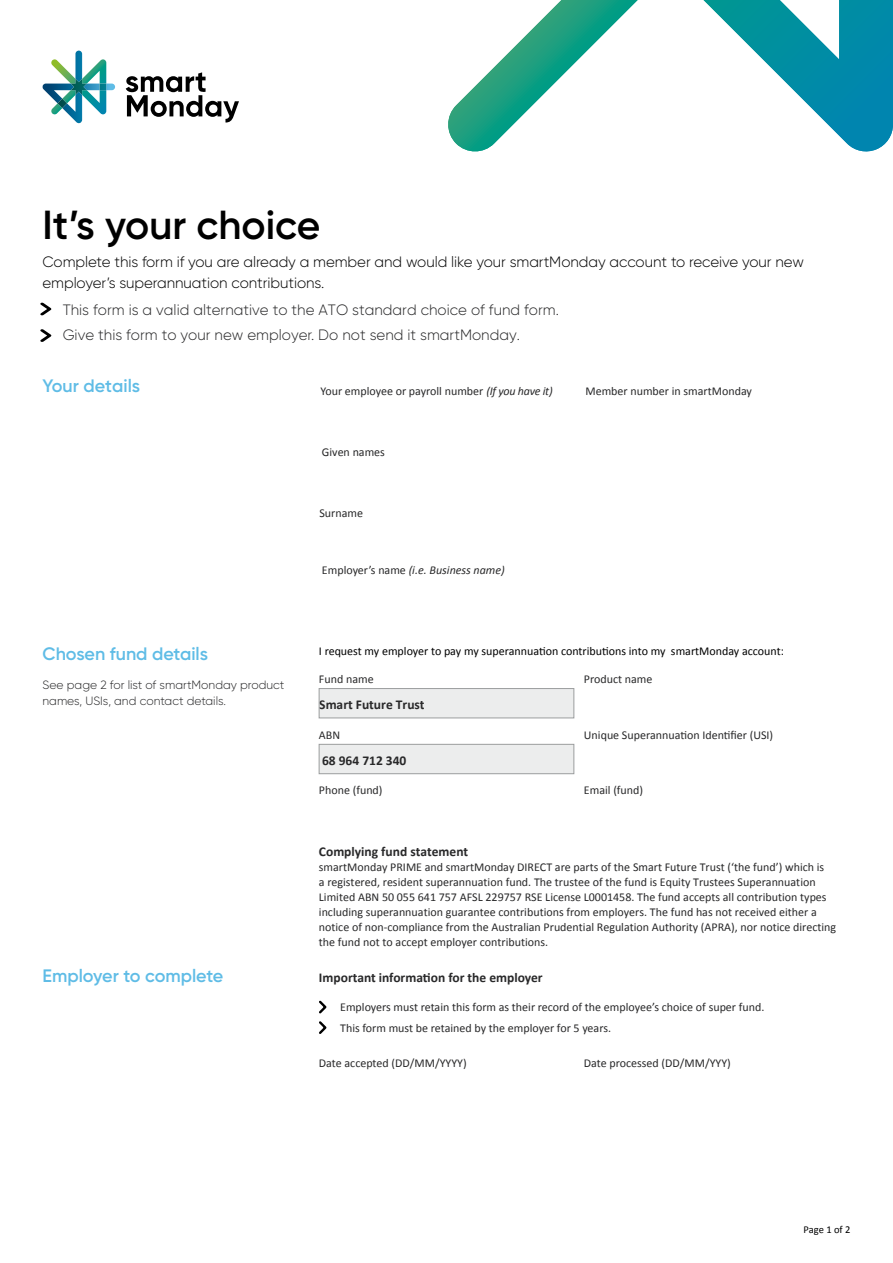
<style>
.page{position:relative;width:893px;height:1263px;background:#fff}
.page>*{position:absolute;margin:0;border:0;box-sizing:border-box;transform-origin:0 0}
.t1{font:600 40.5px "Gilroy";color:#000}
.t2{font:600 18px "Gilroy";color:#5fbce6}
.t3{font:300 15px/21px "Gilroy";letter-spacing:-.005em;color:#000}
.t4{font:300 15px/25.2px "Gilroy";color:#282829}
.t5{font:700 13.5px "Calibri";color:#282829}
.t6{font:700 13.5px "Calibri";color:#282829}
.t7{font:12px/14.9px "Calibri";color:#282829}
.t8{font:12px "Calibri";color:#000}
.t9{font:300 12px/16.5px "Gilroy";color:#282829}
.t10{font:italic 12px "Calibri";color:#282829}
.t11{font:10.5px "Calibri";letter-spacing:-.005em;color:#000}
.s1{font-style:italic}
.s2{font-style:normal}
.s3{font-style:inherit}
</style>
<div class="page">
<svg style="left:448px;top:0;width:445px;height:152px"></svg>
<svg style="left:43px;top:51px;width:72px;height:72px"></svg>
<img style="left:58px;top:79px;width:48px;height:29px">
<svg style="left:126px;top:72px;width:113px;height:51px"></svg>
<div style="left:319px;top:688px;width:255px;height:30px;background:#eceded"></div>
<div style="left:319px;top:688px;width:255px;height:30px;border:1px solid #9c9e9f"></div>
<div style="left:319px;top:744px;width:255px;height:30px;background:#eceded"></div>
<div style="left:319px;top:744px;width:255px;height:30px;border:1px solid #9c9e9f"></div>
<svg style="left:319px;top:1000px;width:8px;height:34px"></svg>
<svg style="left:40px;top:302px;width:12px;height:14px"></svg>
<svg style="left:40px;top:329px;width:12px;height:13px"></svg>
<h1 class="t1" style="left:43px;top:199px;width:279px">It’s your choice</h1>
<p class="t3" style="left:43px;top:252px;width:763px">Complete this form if you are already a member and would like your smartMonday account to receive your new employer’s superannuation contributions.</p>
<p class="t4" style="left:63px;top:297px;width:498px">This form is a valid alternative to the ATO standard choice of fund form.<br>Give this form to your new employer. Do not send it smartMonday.</p>
<h2 class="t2" style="left:43px;top:374px;width:99px">Your details</h2>
<h2 class="t2" style="left:43px;top:642px;width:167px">Chosen fund details</h2>
<p class="t9" style="left:43px;top:676px;width:243px">See page 2 for list of smartMonday product names, USIs, and contact details.</p>
<h2 class="t2" style="left:43px;top:964px;width:182px">Employer to complete</h2>
<p class="t7" style="left:320px;top:383px;width:234px">Your employee or payroll number <span class="s1">(If you have it)</span></p>
<p class="t7" style="left:585px;top:383px;width:168px">Member number in smartMonday</p>
<p class="t7" style="left:322px;top:444px;width:65px">Given names</p>
<p class="t7" style="left:319px;top:506px;width:45px">Surname</p>
<p class="t10" style="left:322px;top:562px;width:184px"><span class="s2">Employer’s name</span> (i.e. Business name)</p>
<p class="t8" style="left:319px;top:643px;width:466px">I request my employer to pay my superannuation contributions into my smartMonday account:</p>
<p class="t7" style="left:319px;top:671px;width:56px">Fund name</p>
<p class="t7" style="left:584px;top:671px;width:70px">Product name</p>
<p class="t6" style="left:319px;top:695px;width:107px">Smart Future <span class="s3">Trust</span></p>
<p class="t7" style="left:319px;top:727px;width:23px">ABN</p>
<p class="t7" style="left:584px;top:727px;width:191px">Unique Superannuation Identifier (USI)</p>
<p class="t5" style="left:322px;top:752px;width:86px">68 964 712 340</p>
<p class="t7" style="left:319px;top:783px;width:65px">Phone (fund)</p>
<p class="t7" style="left:584px;top:783px;width:61px">Email (fund)</p>
<p class="t5" style="left:319px;top:842px;width:151px">Complying fund statement</p>
<p class="t7" style="left:319px;top:860px;width:519px">smartMonday PRIME and smartMonday DIRECT are parts of the Smart Future Trust (‘the fund’) which is<br>a registered, resident superannuation fund. The trustee of the fund is Equity Trustees Superannuation Limited ABN 50 055 641 757 AFSL 229757 RSE License L0001458. The fund accepts all contribution types including superannuation guarantee contributions from employers. The fund has not received either a notice of non-compliance from the Australian Prudential Regulation Authority (APRA), nor notice directing the fund not to accept employer contributions.</p>
<p class="t5" style="left:319px;top:969px;width:225px">Important information for the employer</p>
<p class="t7" style="left:340px;top:997px;width:426px;line-height:20.7px">Employers must retain this form as their record of the employee’s choice of super fund.<br>This form must be retained by the employer for 5 years.</p>
<p class="t7" style="left:319px;top:1055px;width:149px">Date accepted (DD/MM/YYYY)</p>
<p class="t7" style="left:584px;top:1055px;width:148px">Date processed (DD/MM/YYY)</p>
<p class="t11" style="left:804px;top:1223px;width:48px">Page 1 of 2</p>
</div>
